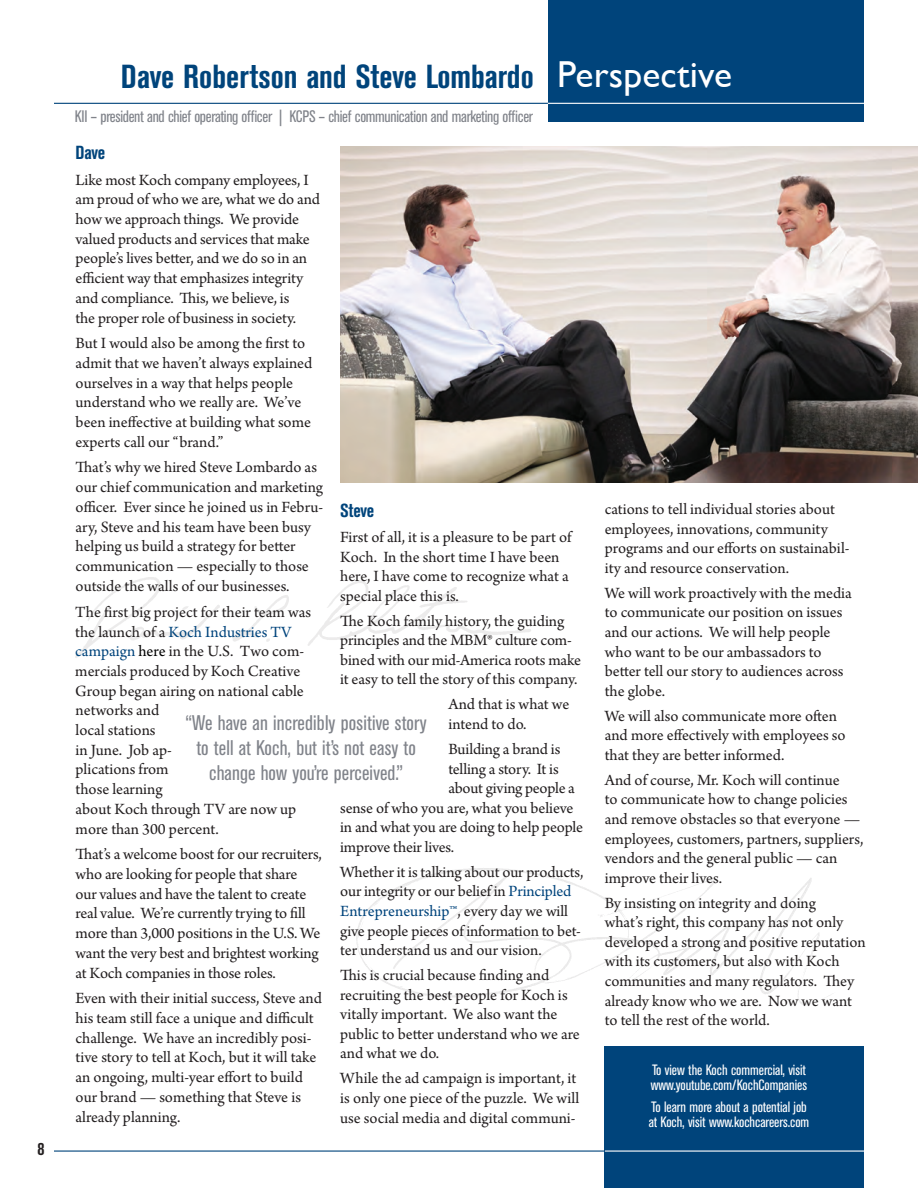
<style>
.page{position:relative;width:918px;height:1188px;background:#fff}
.page>*{position:absolute;margin:0;border:0;box-sizing:border-box;transform-origin:0 0}
.t1{font:37.5px "Gill Sans";letter-spacing:.005em;color:#fff}
.t2{font:700 33px "AC Akzidenz Cond";color:#00447b}
.Quote_callout{font:21px/25.2px "AC Akzidenz Cond";letter-spacing:.005em;color:#80838a;text-align:center}
.p{font:700 18.75px "AC Akzidenz Cond";letter-spacing:-.01em;color:#00447b}
.t3{font:700 18px "AC Akzidenz Cond";color:#231f20}
.p-2{font:16.5px/19.5px "Arno Pro";letter-spacing:-.005em;color:#231f20}
.t4{font:16.5px "AC Akzidenz Cond";letter-spacing:-.02em;color:#80838a}
.t5{font:14.85px/14.9px "AC Akzidenz Cond";letter-spacing:-.005em;color:#fff}
.s1{color:#00447c}
.s2{color:#000}
</style>
<div class="page">
<div style="left:605px;top:1047px;width:259px;height:141px;background:#00447b"></div>
<img style="left:75px;top:577px;width:456px;height:81px">
<img style="left:356px;top:868px;width:474px;height:137px">
<div style="left:548px;top:0;width:316px;height:122px;background:#00447b"></div>
<hr style="left:54px;top:103px;width:810px;height:1px;background:#00447b">
<hr style="left:54px;top:1150px;width:799px;height:2px;background:#00447b">
<img style="left:340px;top:147px;width:578px;height:336px">
<hr style="left:548px;top:103px;width:318px;height:1px;background:#fff">
<hr style="left:605px;top:1150px;width:313px;height:2px;background:#fff">
<p class="t3" style="left:38px;top:1138px;width:9px">8</p>
<p class="t2" style="left:121px;top:57px;width:414px">Dave Robertson and Steve Lombardo</p>
<p class="t4" style="left:75px;top:107px;width:460px">KII – president and chief operating officer | KCPS – chief communication and marketing officer</p>
<p class="t1" style="left:557px;top:52px;width:176px">Perspective</p>
<p class="p" style="left:76px;top:142px;width:31px">Dave</p>
<p class="p-2" style="left:76px;top:171px;width:246px">Like most Koch company employees, I am proud of who we are, what we do and how we approach things. We provide valued products and services that make people’s lives better, and we do so in an efficient way that emphasizes integrity and compliance. This, we believe, is<br>the proper role of business in society.</p>
<p class="p-2" style="left:76px;top:334px;width:238px">But I would also be among the first to admit that we haven’t always explained ourselves in a way that helps people understand who we really are. We’ve been ineffective at building what some experts call our “brand.”</p>
<p class="p-2" style="left:76px;top:459px;width:249px">That’s why we hired Steve Lombardo as our chief communication and marketing officer. Ever since he joined us in Febru&shy;ary, Steve and his team have been busy helping us build a strategy for better communication — especially to those outside the walls of our businesses.</p>
<p class="p-2" style="left:75px;top:603px;width:237px">The first big project for their team was the launch of a <span class="s1">Koch Industries TV campaign</span> <span class="s2">here</span> in the U.S. Two com&shy;mercials produced by Koch Creative<br>Group began airing on national cable networks and<br>local stations<br>in June. Job ap-<br>plications from<br>those learning<br>about Koch through TV are now up more than 300 percent.</p>
<p class="p-2" style="left:76px;top:845px;width:248px">That’s a welcome boost for our recruiters, who are looking for people that share our values and have the talent to create real value. We’re currently trying to fill more than 3,000 positions in the U.S. We want the very best and brightest working at Koch companies in those roles.</p>
<p class="p-2" style="left:76px;top:989px;width:248px">Even with their initial success, Steve and his team still face a unique and difficult challenge. We have an incredibly posi&shy;tive story to tell at Koch, but it will take an ongoing, multi-year effort to build our brand — something that Steve is already planning.</p>
<p class="p" style="left:340px;top:500px;width:36px">Steve</p>
<p class="p-2" style="left:340px;top:528px;width:233px">First of all, it is a pleasure to be part of<br>Koch. In the short time I have been here, I have come to recognize what a special place this is.</p>
<p class="p-2" style="left:340px;top:612px;width:242px">The Koch family history, the guiding principles and the MBM® culture com&shy;bined with our mid-America roots make it easy to tell the story of this company.</p>
<p class="p-2" style="left:449px;top:696px;width:122px">And that is what we intend to do.</p>
<p class="p-2" style="left:449px;top:740px;width:114px">Building a brand is</p>
<p class="p-2" style="left:449px;top:760px;width:112px">telling a story. It is</p>
<p class="p-2" style="left:449px;top:779px;width:128px">about giving people a</p>
<p class="p-2" style="left:340px;top:799px;width:235px">sense of who you are, what you believe</p>
<p class="p-2" style="left:340px;top:818px;width:245px">in and what you are doing to help people</p>
<p class="p-2" style="left:340px;top:838px;width:116px">improve their lives.</p>
<p class="p-2" style="left:340px;top:863px;width:245px">Whether it is talking about our products, our integrity or our belief in <span class="s1">Principled Entrepreneurship™</span>, every day we will give people pieces of information to bet&shy;ter understand us and our vision.</p>
<p class="p-2" style="left:340px;top:966px;width:241px">This is crucial because finding and recruiting the best people for Koch is vitally important. We also want the public to better understand who we are and what we do.</p>
<p class="p-2" style="left:340px;top:1070px;width:241px">While the ad campaign is important, it is only one piece of the puzzle. We will use social media and digital communi-</p>
<p class="Quote_callout" style="left:185px;top:710px;width:243px">“We have an incredibly positive story to tell at Koch, but it’s not easy to change how you’re perceived.”</p>
<p class="p-2" style="left:605px;top:500px;width:246px">cations to tell individual stories about employees, innovations, community programs and our efforts on sustainabil&shy;ity and resource conservation.</p>
<p class="p-2" style="left:605px;top:584px;width:249px">We will work proactively with the media to communicate our position on issues and our actions. We will help people who want to be our ambassadors to better tell our story to audiences across the globe.</p>
<p class="p-2" style="left:605px;top:707px;width:242px">We will also communicate more often and more effectively with employees so that they are better informed.</p>
<p class="p-2" style="left:605px;top:771px;width:260px">And of course, Mr. Koch will continue<br>to communicate how to change policies and remove obstacles so that everyone — employees, customers, partners, suppliers, vendors and the general public — can improve their lives.</p>
<p class="p-2" style="left:605px;top:894px;width:262px">By insisting on integrity and doing<br>what’s right, this company has not only developed a strong and positive reputation with its customers, but also with Koch communities and many regulators. They already know who we are. Now we want to tell the rest of the world.</p>
<p class="t5" style="left:651px;top:1063px;width:158px">To view the Koch commercial, visit www.youtube.com/KochCompanies</p>
<p class="t5" style="left:649px;top:1100px;width:162px">To learn more about a potential job at Koch, visit www.kochcareers.com</p>
</div>
